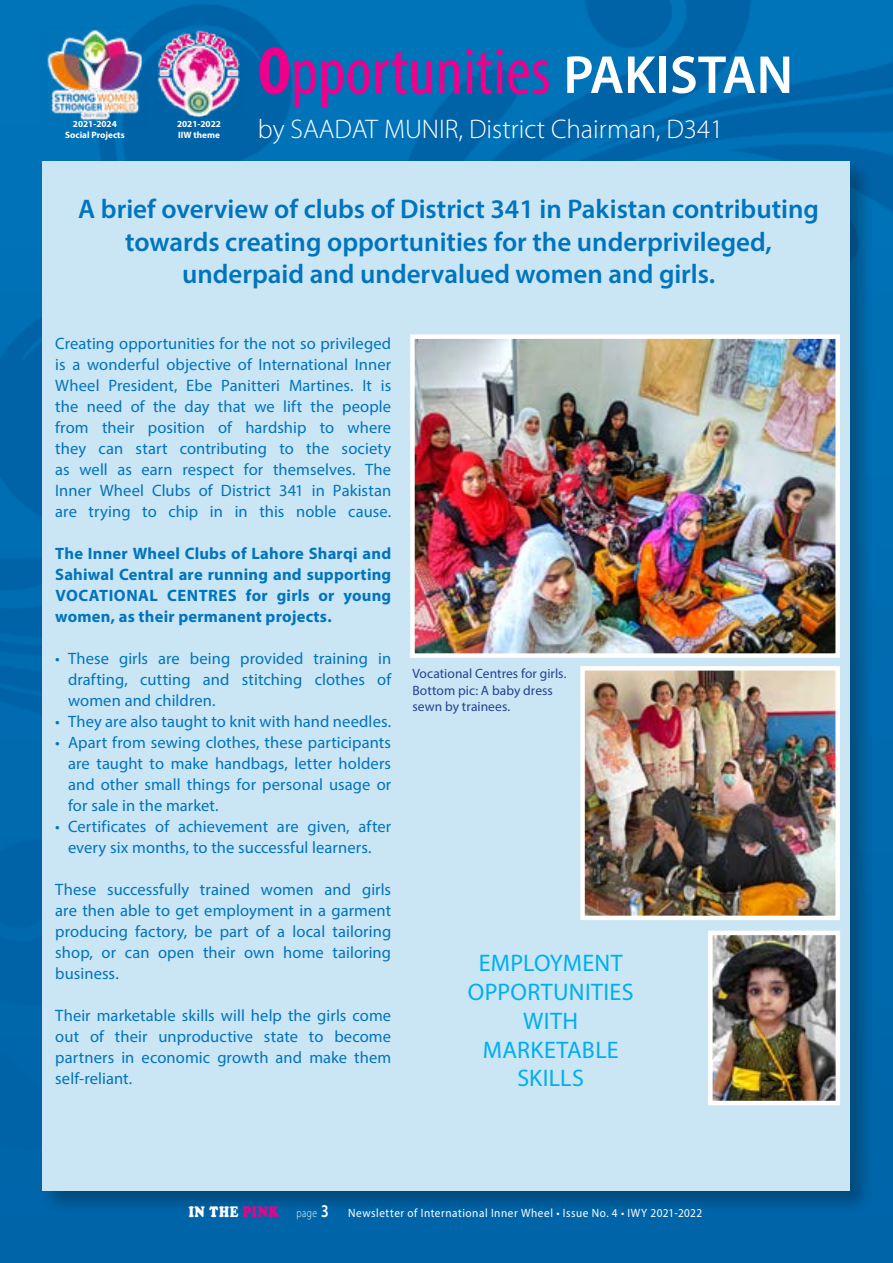
<style>
.page{position:relative;width:893px;height:1263px;background:#fff}
.page>*{position:absolute;margin:0;border:0;box-sizing:border-box;transform-origin:0 0}
.t1{font:condensed 68.55px "Myriad Pro";color:#ec008c}
.t2{font:600 54px "Myriad Pro";color:#fff}
.t3{font:600 27px/32.4px "Myriad Pro";color:#0074bc;text-align:center}
.t4{font:300 27px "Myriad Pro";color:#fff}
.t5{font:24px/28.8px "Myriad Pro";letter-spacing:.015em;color:#00aeef;text-align:center}
.t6{font:16.5px/21px "Myriad Pro";letter-spacing:.005em;color:#0074bc;text-align:justify}
.t7{font:700 16.5px/21px "Myriad Pro";letter-spacing:.01em;color:#0074bc;text-align:justify}
.t8{font:13.5px/16.2px "Myriad Pro";color:#25408f}
.t9{font:12px "Myriad Pro";letter-spacing:.045em;color:#fff;scale:.94 1}
.t10{font:700 9.15px/11.1px "Myriad Pro";color:#fff}
.s1{font-weight:700}
.s2{font-family:"Cooper Black Std";font-size:15px}
.s3{font-family:"Cooper Black Std";font-size:15px;color:#ec008c}
.s4{font-weight:300}
.s5{font-weight:600;font-size:18px}
</style>
<div class="page">
<img style="left:0;top:0;width:893px;height:1263px">
<div style="left:38px;top:158px;width:837px;height:1057px;background:#000;opacity:.3"></div>
<div style="left:43px;top:162px;width:807px;height:1029px;background:#cae5f4"></div>
<img style="left:156px;top:26px;width:86px;height:92px">
<img style="left:41px;top:26px;width:108px;height:101px">
<img style="left:415px;top:339px;width:420px;height:314px">
<div style="left:410px;top:334px;width:430px;height:324px;border:4px solid #fff"></div>
<img style="left:713px;top:936px;width:122px;height:164px">
<div style="left:708px;top:931px;width:132px;height:174px;border:4px solid #fff"></div>
<img style="left:585px;top:671px;width:250px;height:244px">
<div style="left:580px;top:666px;width:260px;height:254px;border:4px solid #fff"></div>
<p class="t10" style="left:65px;top:118px;width:61px;text-align:center">2021-2024<br>Social Projects</p>
<p class="t10" style="left:177px;top:118px;width:45px">2021-2022<br>IIW theme</p>
<h1 class="t1" style="left:258px;top:30px;width:294px"><span class="s1">O</span>pportunities</h1>
<h2 class="t2" style="left:563px;top:40px;width:231px">PAKISTAN</h2>
<h3 class="t4" style="left:258px;top:113px;width:467px">by SAADAT MUNIR, District Chairman, D341</h3>
<h3 class="t3" style="left:78px;top:193px;width:742px">A brief overview of clubs of District 341 in Pakistan contributing towards creating opportunities for the underprivileged, underpaid and undervalued women and girls.</h3>
<p class="t6" style="left:55px;top:333px;width:337px">Creating opportunities for the not so privileged is a wonderful objective of International Inner Wheel President, Ebe Panitteri Martines. It is the need of the day that we lift the people from their position of hardship to where they can start contributing to the society as well as earn respect for themselves. The Inner Wheel Clubs of District 341 in Pakistan are trying to chip in in this noble cause.</p>
<p class="t7" style="left:55px;top:542px;width:337px">The Inner Wheel Clubs of Lahore Sharqi and Sahiwal Central are running and supporting VOCATIONAL CENTRES for girls or young women, as their permanent projects.</p>
<p class="t6" style="left:68px;top:648px;width:325px;text-indent:-13px">• These girls are being provided training in drafting, cutting and stitching clothes of women and children.</p>
<p class="t6" style="left:55px;top:711px;width:337px">• They are also taught to knit with hand needles.</p>
<p class="t6" style="left:68px;top:732px;width:325px;text-indent:-13px">• Apart from sewing clothes, these participants are taught to make handbags, letter holders and other small things for personal usage or for sale in the market.</p>
<p class="t6" style="left:55px;top:816px;width:337px;text-align:center">• Certificates of achievement are given, after every six months, to the successful learners.</p>
<p class="t6" style="left:55px;top:879px;width:337px">These successfully trained women and girls are then able to get employment in a garment producing factory, be part of a local tailoring shop, or can open their own home tailoring business.</p>
<p class="t6" style="left:55px;top:1005px;width:337px">Their marketable skills will help the girls come out of their unproductive state to become partners in economic growth and make them self-reliant.</p>
<p class="t8" style="left:412px;top:666px;width:156px">Vocational Centres for girls.<br>Bottom pic: A baby dress sewn by trainees.</p>
<h3 class="t5" style="left:468px;top:948px;width:167px">EMPLOYMENT<br>OPPORTUNITIES<br>WITH<br>MARKETABLE<br>SKILLS</h3>
<p class="t9" style="left:189px;top:1206px;width:548px"><span class="s2">IN THE</span> <span class="s3">PINK</span> <span class="s4">page</span> <span class="s5">3</span> Newsletter of International Inner Wheel • Issue No. 4 • IWY 2021-2022</p>
</div>
